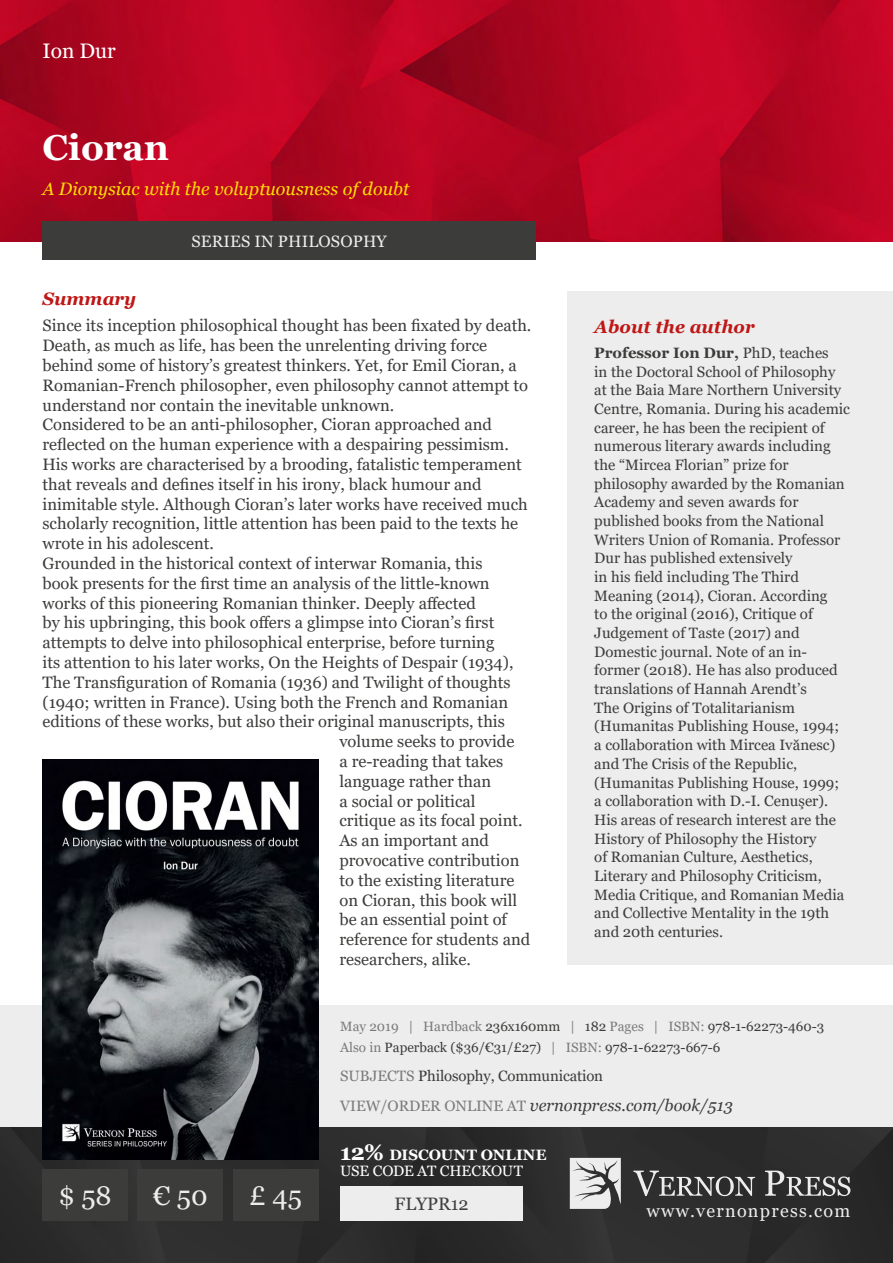
<style>
.page{position:relative;width:893px;height:1263px;background:#fff}
.page>*{position:absolute;margin:0;border:0;box-sizing:border-box;transform-origin:0 0}
.t1{font:700 36px "Georgia";color:#fff}
.t2{font:27px "Georgia";color:#ededed}
.t3{font:21px "Georgia";color:#fff}
.t4{font:italic 18px "Georgia";color:#fd0}
.t5{font:italic 700 18px "Georgia";color:#be1716}
.t6{font:18px "Georgia";letter-spacing:.07em;color:#ededed}
.t7{font:18px "Georgia";color:#404040}
.t8{font:16.5px "Georgia";color:#3c3c3b}
.t9{font:italic 16.5px "Georgia";color:#3c3c3b}
.t10{font:16.5px "Georgia";letter-spacing:.01em;color:#ededed}
.t11{font:15px/18.8px "Georgia";color:#3c3c3b}
.t12{font:15px/16.5px "Georgia";letter-spacing:-.015em;color:#fff}
.t13{font:13.5px/21px "Georgia";color:#3c3c3b}
.s1{font-weight:700}
.s2{color:#7c7b7b}
.s3{font-style:normal;font-size:15px;color:#7c7b7b}
.s4{font-weight:700;font-size:22.5px}
</style>
<div class="page">
<img style="left:0;top:0;width:893px;height:242px">
<div style="left:0;top:1127px;width:893px;height:136px;background:#2d2d2d"></div>
<svg style="left:633px;top:1170px;width:122px;height:26px;background:#5b5b5b"></svg>
<svg style="left:765px;top:1170px;width:85px;height:26px;background:#636363"></svg>
<svg style="left:570px;top:1158px;width:51px;height:51px;background:#c2c2c2"></svg>
<div style="left:43px;top:1169px;width:85px;height:51px;background:#3c3c3b"></div>
<div style="left:138px;top:1169px;width:85px;height:51px;background:#3c3c3b"></div>
<div style="left:233px;top:1169px;width:85px;height:51px;background:#3c3c3b"></div>
<div style="left:340px;top:1186px;width:183px;height:34px;background:#ededed"></div>
<div style="left:568px;top:291px;width:325px;height:674px;background:#ededed"></div>
<div style="left:43px;top:221px;width:493px;height:38px;background:#3c3c3b"></div>
<div style="left:0;top:1005px;width:893px;height:122px;background:#ededed"></div>
<img style="left:43px;top:759px;width:275px;height:400px">
<p class="t3" style="left:43px;top:38px;width:75px">Ion Dur</p>
<h1 class="t1" style="left:43px;top:124px;width:128px">Cioran</h1>
<p class="t4" style="left:43px;top:177px;width:368px">A Dionysiac with the voluptuousness of doubt</p>
<p class="t5" style="left:43px;top:287px;width:95px">Summary</p>
<p class="t10" style="left:191px;top:231px;width:197px">SERIES IN PHILOSOPHY</p>
<p class="t8" style="left:43px;top:316px;width:490px">Since its inception philosophical thought has been fixated by death.</p>
<p class="t8" style="left:43px;top:336px;width:446px">Death, as much as life, has been the unrelenting driving force</p>
<p class="t8" style="left:43px;top:355px;width:476px">behind some of history’s greatest thinkers. Yet, for Emil Cioran, a</p>
<p class="t8" style="left:43px;top:375px;width:487px">Romanian-French philosopher, even philosophy cannot attempt to</p>
<p class="t8" style="left:43px;top:395px;width:353px">understand nor contain the inevitable unknown.</p>
<p class="t8" style="left:43px;top:415px;width:451px">Considered to be an anti-philosopher, Cioran approached and</p>
<p class="t8" style="left:43px;top:435px;width:468px">reflected on the human experience with a despairing pessimism.</p>
<p class="t8" style="left:43px;top:454px;width:481px">His works are characterised by a brooding, fatalistic temperament</p>
<p class="t8" style="left:43px;top:474px;width:441px">that reveals and defines itself in his irony, black humour and</p>
<p class="t8" style="left:43px;top:494px;width:487px">inimitable style. Although Cioran’s later works have received much</p>
<p class="t8" style="left:43px;top:514px;width:477px">scholarly recognition, little attention has been paid to the texts he</p>
<p class="t8" style="left:43px;top:534px;width:173px">wrote in his adolescent.</p>
<p class="t8" style="left:43px;top:553px;width:441px">Grounded in the historical context of interwar Romania, this</p>
<p class="t8" style="left:43px;top:573px;width:449px">book presents for the first time an analysis of the little-known</p>
<p class="t8" style="left:43px;top:593px;width:435px">works of this pioneering Romanian thinker. Deeply affected</p>
<p class="t8" style="left:43px;top:613px;width:453px">by his upbringing, this book offers a glimpse into Cioran’s first</p>
<p class="t8" style="left:43px;top:633px;width:453px">attempts to delve into philosophical enterprise, before turning</p>
<p class="t8" style="left:43px;top:652px;width:472px">its attention to his later works, On the Heights of Despair (1934),</p>
<p class="t8" style="left:43px;top:672px;width:470px">The Transfiguration of Romania (1936) and Twilight of thoughts</p>
<p class="t8" style="left:43px;top:692px;width:467px">(1940; written in France). Using both the French and Romanian</p>
<p class="t8" style="left:43px;top:712px;width:464px">editions of these works, but also their original manuscripts, this</p>
<p class="t8" style="left:339px;top:732px;width:176px">volume seeks to provide</p>
<p class="t8" style="left:339px;top:751px;width:165px">a re-reading that takes</p>
<p class="t8" style="left:339px;top:771px;width:153px">language rather than</p>
<p class="t8" style="left:339px;top:791px;width:138px">a social or political</p>
<p class="t8" style="left:339px;top:811px;width:185px">critique as its focal point.</p>
<p class="t8" style="left:339px;top:831px;width:151px">As an important and</p>
<p class="t8" style="left:339px;top:850px;width:181px">provocative contribution</p>
<p class="t8" style="left:339px;top:870px;width:176px">to the existing literature</p>
<p class="t8" style="left:339px;top:890px;width:179px">on Cioran, this book will</p>
<p class="t8" style="left:339px;top:910px;width:169px">be an essential point of</p>
<p class="t8" style="left:339px;top:930px;width:192px">reference for students and</p>
<p class="t8" style="left:339px;top:949px;width:133px">researchers, alike.</p>
<p class="t5" style="left:594px;top:315px;width:162px">About the author</p>
<p class="t11" style="left:594px;top:344px;width:257px"><span class="s1">Professor Ion Dur,</span> PhD, teaches<br>in the Doctoral School of Philosophy at the Baia Mare Northern University Centre, Romania. During his academic career, he has been the recipient of numerous literary awards including the “Mircea Florian” prize for philosophy awarded by the Romanian Academy and seven awards for published books from the National Writers Union of Romania. Professor Dur has published extensively<br>in his field including The Third Meaning (2014), Cioran. According<br>to the original (2016), Critique of Judgement of Taste (2017) and Domestic journal. Note of an in&shy;former (2018). He has also produced translations of Hannah Arendt’s<br>The Origins of Totalitarianism (Humanitas Publishing House, 1994; a collaboration with Mircea Ivănesc) and The Crisis of the Republic, (Humanitas Publishing House, 1999; a collaboration with D.-I. Cenuşer).<br>His areas of research interest are the History of Philosophy the History<br>of Romanian Culture, Aesthetics, Literary and Philosophy Criticism, Media Critique, and Romanian Media and Collective Mentality in the 19th and 20th centuries.</p>
<p class="t13" style="left:340px;top:1016px;width:486px"><span class="s2">May 2019 | Hardback</span> 236x160mm <span class="s2">|</span> 182 <span class="s2">Pages | ISBN:</span> 978-1-62273-460-3<br><span class="s2">Also in</span> Paperback ($36/€31/£27) <span class="s2">| ISBN:</span> 978-1-62273-667-6</p>
<p class="t11" style="left:340px;top:1067px;width:264px"><span class="s2">SUBJECTS</span> Philosophy, Communication</p>
<p class="t9" style="left:340px;top:1095px;width:394px"><span class="s3">VIEW/ORDER ONLINE AT</span> vernonpress.com/book/513</p>
<p class="t12" style="left:340px;top:1146px;width:208px"><span class="s4">12%</span> <span class="s1">DISCOUNT ONLINE<br></span>USE CODE AT CHECKOUT</p>
<h2 class="t2" style="left:58px;top:1179px;width:55px">$ 58</h2>
<h2 class="t2" style="left:153px;top:1179px;width:56px">€ 50</h2>
<h2 class="t2" style="left:249px;top:1179px;width:54px">£ 45</h2>
<p class="t7" style="left:395px;top:1193px;width:76px">FLYPR12</p>
<p class="t6" style="left:647px;top:1199px;width:205px">www.vernonpress.com</p>
</div>
